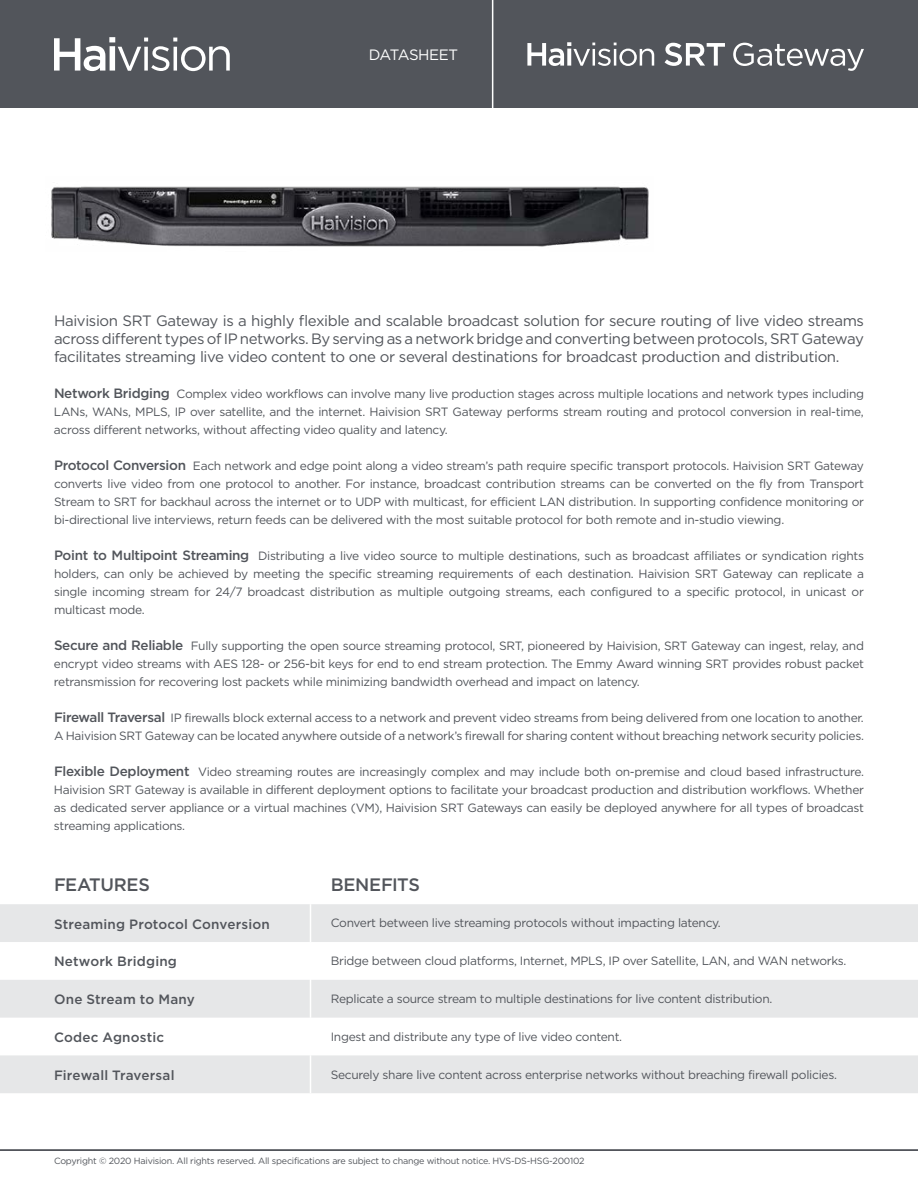
<style>
.page{position:relative;width:918px;height:1188px;background:#fff}
.page>*{position:absolute;margin:0;border:0;box-sizing:border-box;transform-origin:0 0}
.t1{font:500 18px "Gotham";letter-spacing:-.015em;color:#52555b}
.t2{font:15px/18px "Gotham";letter-spacing:-.025em;color:#52555b;text-align:justify}
.t3{font:15px "Gotham";letter-spacing:-.035em;color:#fff}
.t4{font:500 13.5px "Gotham";letter-spacing:.01em;color:#52555b}
.t5{font:12px/18px "Gotham";letter-spacing:-.025em;color:#52555b;text-align:justify}
.t6{font:9px "Gotham";letter-spacing:-.025em;color:#52555b}
.s1{font-weight:500;font-size:13.5px}
</style>
<div class="page">
<div style="left:0;top:0;width:918px;height:108px;background:#52555b"></div>
<svg style="left:54px;top:37px;width:176px;height:34px"></svg>
<hr style="left:492px;top:0;width:1px;height:132px;background:#fff">
<svg style="left:527px;top:42px;width:127px;height:24px"></svg>
<svg style="left:665px;top:43px;width:60px;height:23px"></svg>
<svg style="left:733px;top:43px;width:131px;height:28px"></svg>
<hr style="left:0;top:1149px;width:918px;height:2px;background:#52555b">
<img style="left:51px;top:186px;width:598px;height:61px">
<div style="left:0;top:904px;width:918px;height:38px;background:#e6e7e8"></div>
<svg style="left:0;top:980px;width:918px;height:113px;fill:#e6e7e8"></svg>
<hr style="left:310px;top:904px;width:1px;height:38px;background:#fff">
<hr style="left:310px;top:980px;width:1px;height:38px;background:#fff">
<hr style="left:310px;top:1018px;width:1px;height:37px;background:#fff">
<hr style="left:310px;top:1055px;width:1px;height:38px;background:#fff">
<p class="t3" style="left:369px;top:45px;width:91px">DATASHEET</p>
<p class="t2" style="left:54px;top:311px;width:812px">Haivision SRT Gateway is a highly flexible and scalable broadcast solution for secure routing of live video streams across different types of IP networks. By serving as a network bridge and converting between protocols, SRT Gateway facilitates streaming live video content to one or several destinations for broadcast production and distribution.</p>
<p class="t5" style="left:54px;top:384px;width:812px"><span class="s1">Network Bridging</span> Complex video workflows can involve many live production stages across multiple locations and network types including LANs, WANs, MPLS, IP over satellite, and the internet. Haivision SRT Gateway performs stream routing and protocol conversion in real-time, across different networks, without affecting video quality and latency.</p>
<p class="t5" style="left:54px;top:456px;width:812px"><span class="s1">Protocol Conversion</span> Each network and edge point along a video stream’s path require specific transport protocols. Haivision SRT Gateway converts live video from one protocol to another. For instance, broadcast contribution streams can be converted on the fly from Transport Stream to SRT for backhaul across the internet or to UDP with multicast, for efficient LAN distribution. In supporting confidence monitoring or bi-directional live interviews, return feeds can be delivered with the most suitable protocol for both remote and in-studio viewing.</p>
<p class="t5" style="left:54px;top:546px;width:812px"><span class="s1">Point to Multipoint Streaming</span> Distributing a live video source to multiple destinations, such as broadcast affiliates or syndication rights holders, can only be achieved by meeting the specific streaming requirements of each destination. Haivision SRT Gateway can replicate a single incoming stream for 24/7 broadcast distribution as multiple outgoing streams, each configured to a specific protocol, in unicast or multicast mode.</p>
<p class="t5" style="left:54px;top:636px;width:812px"><span class="s1">Secure and Reliable</span> Fully supporting the open source streaming protocol, SRT, pioneered by Haivision, SRT Gateway can ingest, relay, and encrypt video streams with AES 128- or 256-bit keys for end to end stream protection. The Emmy Award winning SRT provides robust packet retransmission for recovering lost packets while minimizing bandwidth overhead and impact on latency.</p>
<p class="t5" style="left:54px;top:708px;width:812px"><span class="s1">Firewall Traversal</span> IP firewalls block external access to a network and prevent video streams from being delivered from one location to another.<br>A Haivision SRT Gateway can be located anywhere outside of a network’s firewall for sharing content without breaching network security policies.</p>
<p class="t5" style="left:54px;top:762px;width:812px"><span class="s1">Flexible Deployment</span> Video streaming routes are increasingly complex and may include both on-premise and cloud based infrastructure.<br>Haivision SRT Gateway is available in different deployment options to facilitate your broadcast production and distribution workflows. Whether as dedicated server appliance or a virtual machines (VM), Haivision SRT Gateways can easily be deployed anywhere for all types of broadcast streaming applications.</p>
<h1 class="t1" style="left:54px;top:873px;width:97px">FEATURES</h1>
<h1 class="t1" style="left:331px;top:873px;width:91px">BENEFITS</h1>
<p class="t4" style="left:54px;top:915px;width:217px">Streaming Protocol Conversion</p>
<p class="t5" style="left:331px;top:914px;width:392px">Convert between live streaming protocols without impacting latency.</p>
<p class="t4" style="left:54px;top:953px;width:124px">Network Bridging</p>
<p class="t5" style="left:331px;top:952px;width:517px">Bridge between cloud platforms, Internet, MPLS, IP over Satellite, LAN, and WAN networks.</p>
<p class="t4" style="left:54px;top:991px;width:142px">One Stream to Many</p>
<p class="t5" style="left:331px;top:989px;width:443px">Replicate a source stream to multiple destinations for live content distribution.</p>
<p class="t4" style="left:54px;top:1028px;width:112px">Codec Agnostic</p>
<p class="t5" style="left:331px;top:1027px;width:293px">Ingest and distribute any type of live video content.</p>
<p class="t4" style="left:54px;top:1066px;width:122px">Firewall Traversal</p>
<p class="t5" style="left:331px;top:1065px;width:508px">Securely share live content across enterprise networks without breaching firewall policies.</p>
<p class="t6" style="left:54px;top:1155px;width:532px">Copyright © 2020 Haivision. All rights reserved. All specifications are subject to change without notice. HVS-DS-HSG-200102</p>
</div>
